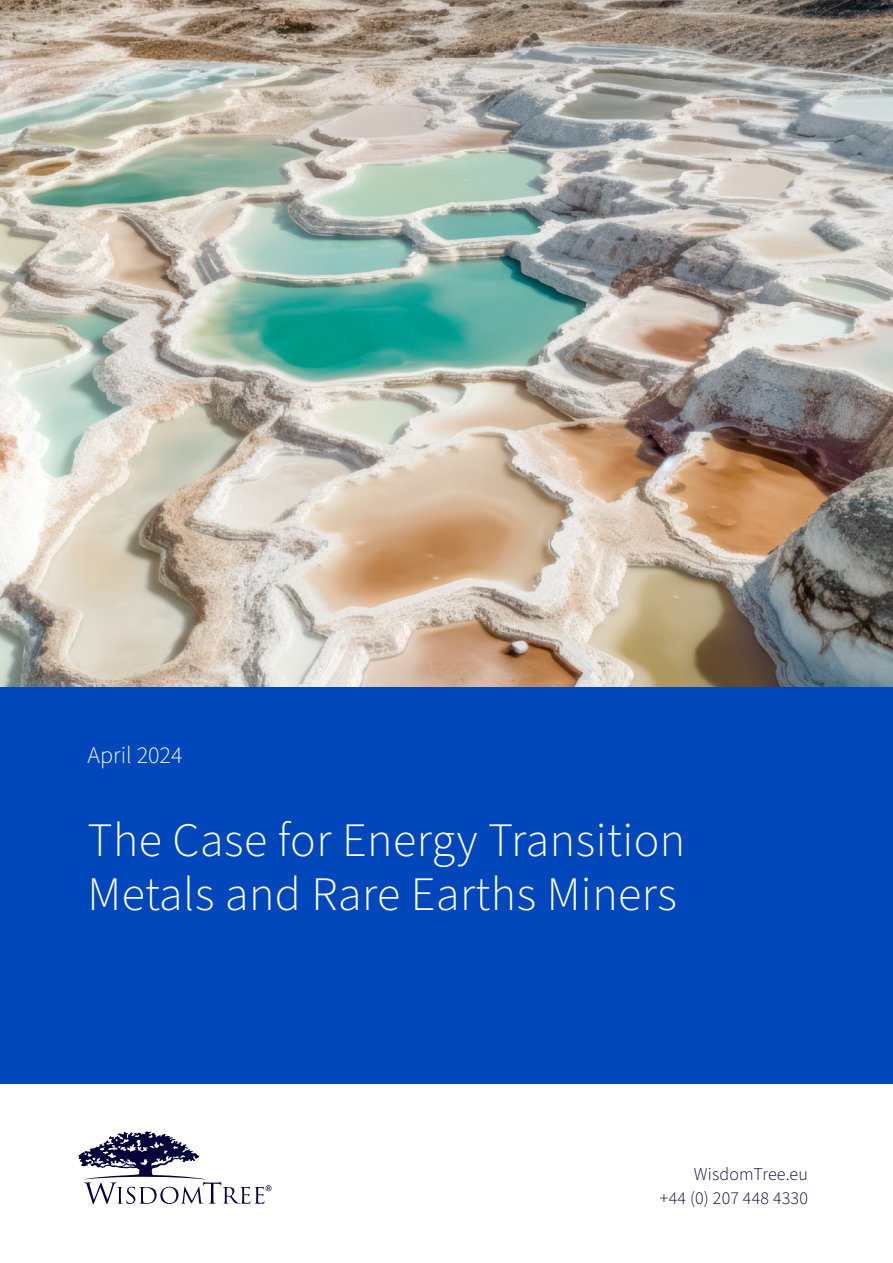
<style>
.page{position:relative;width:893px;height:1263px;background:#fff}
.page>*{position:absolute;margin:0;border:0;box-sizing:border-box;transform-origin:0 0}
.t1{font:300 48px/54px "Source Sans Pro";letter-spacing:.01em;color:#fff}
.t2{font:300 24px "Source Sans Pro";color:#fff}
.t3{font:300 18px/24px "Source Sans Pro";letter-spacing:.01em;color:#050139;text-align:right}
</style>
<div class="page">
<div style="left:0;top:687px;width:893px;height:576px;background:#0047bb"></div>
<div style="left:0;top:1084px;width:893px;height:179px;background:#fff"></div>
<svg style="left:78px;top:1131px;width:193px;height:73px"></svg>
<img style="left:0;top:0;width:893px;height:687px">
<p class="t2" style="left:88px;top:739px;width:96px">April 2024</p>
<p class="t1" style="left:88px;top:814px;width:599px">The Case for Energy Transition<br>Metals and Rare Earths Miners</p>
<p class="t3" style="left:660px;top:1163px;width:149px">WisdomTree.eu<br>+44 (0) 207 448 4330</p>
</div>
